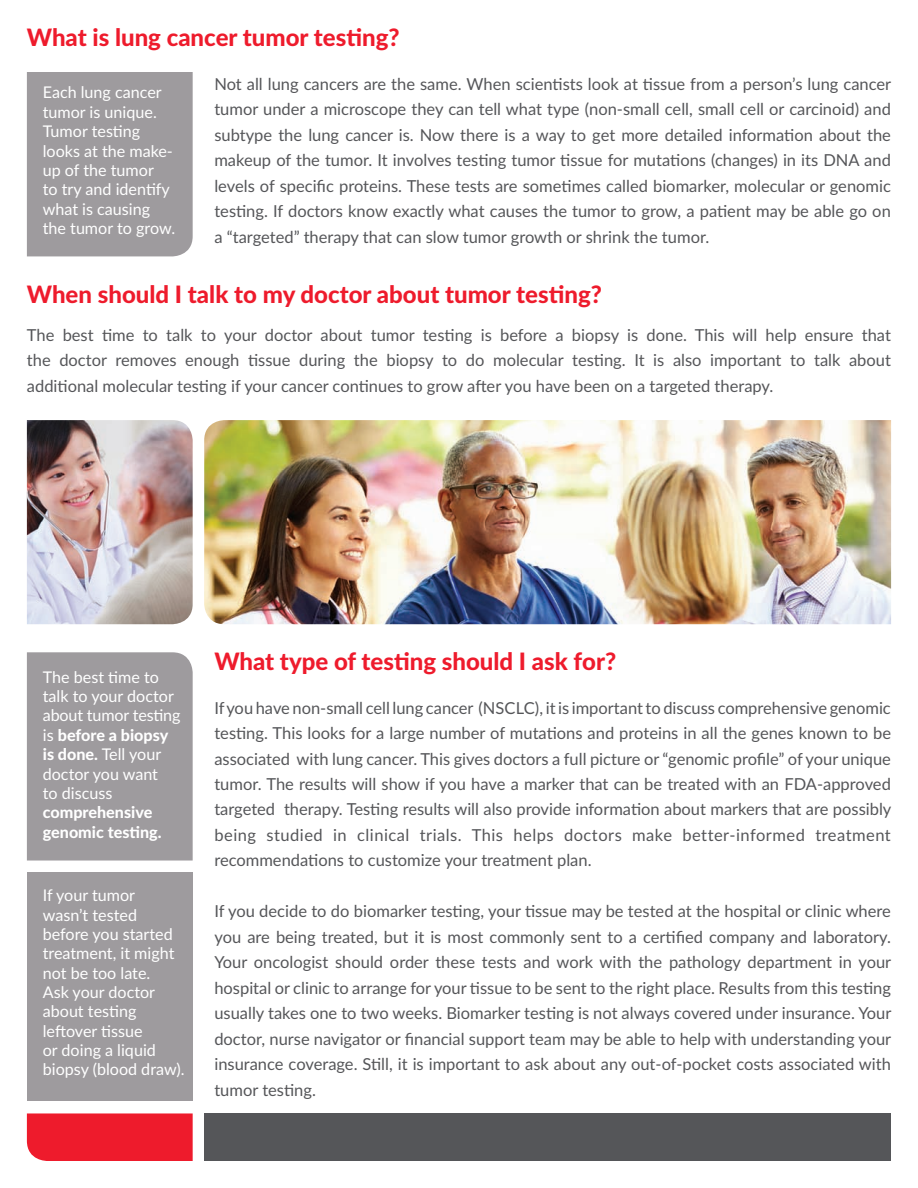
<style>
.page{position:relative;width:918px;height:1188px;background:#fff}
.page>*{position:absolute;margin:0;border:0;box-sizing:border-box;transform-origin:0 0}
.t1{font:800 24px "Lato";color:#ee1b2c}
.t2{font:16.5px/25.5px "Lato";color:#555659;text-align:justify}
.t3{font:16.2px/19.4px "Lato";color:#fff}
.t4{font:800 16.2px/19.4px "Lato";color:#fff}
.s1{font-weight:800}
</style>
<div class="page">
<div style="left:204px;top:1113px;width:687px;height:48px;background:#555659"></div>
<div style="left:27px;top:1113px;width:166px;height:48px;background:#ee1b2c"></div>
<div style="left:27px;top:72px;width:166px;height:184px;background:#9e9b9e"></div>
<div style="left:27px;top:652px;width:166px;height:209px;background:#9e9b9e"></div>
<div style="left:27px;top:872px;width:166px;height:229px;background:#9e9b9e"></div>
<img style="left:27px;top:420px;width:166px;height:204px">
<img style="left:204px;top:420px;width:687px;height:204px">
<h1 class="t1" style="left:27px;top:20px;width:374px">What is lung cancer tumor testing?</h1>
<p class="t2" style="left:214px;top:70px;width:678px">Not all lung cancers are the same. When scientists look at tissue from a person’s lung cancer tumor under a microscope they can tell what type (non-small cell, small cell or carcinoid) and subtype the lung cancer is. Now there is a way to get more detailed information about the makeup of the tumor. It involves testing tumor tissue for mutations (changes) in its DNA and levels of specific proteins. These tests are sometimes called biomarker, molecular or genomic testing. If doctors know exactly what causes the tumor to grow, a patient may be able go on a “targeted” therapy that can slow tumor growth or shrink the tumor.</p>
<h1 class="t1" style="left:27px;top:277px;width:577px">When should I talk to my doctor about tumor testing?</h1>
<p class="t2" style="left:27px;top:321px;width:866px">The best time to talk to your doctor about tumor testing is before a biopsy is done. This will help ensure that the doctor removes enough tissue during the biopsy to do molecular testing. It is also important to talk about additional molecular testing if your cancer continues to grow after you have been on a targeted therapy.</p>
<p class="t3" style="left:43px;top:82px;width:134px">Each lung cancer tumor is unique.<br>Tumor testing looks at the make&shy;up of the tumor<br>to try and identify what is causing the tumor to grow.</p>
<p class="t3" style="left:43px;top:667px;width:139px">The best time to talk to your doctor about tumor testing is <span class="s1">before a biopsy is done.</span> Tell your doctor you want<br>to discuss</p>
<p class="t4" style="left:43px;top:802px;width:120px">comprehensive genomic testing.</p>
<p class="t3" style="left:43px;top:885px;width:143px">If your tumor wasn’t tested before you started treatment, it might not be too late.<br>Ask your doctor about testing leftover tissue<br>or doing a liquid biopsy (blood draw).</p>
<h1 class="t1" style="left:214px;top:643px;width:403px">What type of testing should I ask for?</h1>
<p class="t2" style="left:214px;top:694px;width:679px">If you have non-small cell lung cancer (NSCLC), it is important to discuss comprehensive genomic testing. This looks for a large number of mutations and proteins in all the genes known to be associated with lung cancer. This gives doctors a full picture or “genomic profile” of your unique tumor. The results will show if you have a marker that can be treated with an FDA-approved targeted therapy. Testing results will also provide information about markers that are possibly being studied in clinical trials. This helps doctors make better-informed treatment recommendations to customize your treatment plan.</p>
<p class="t2" style="left:214px;top:898px;width:678px">If you decide to do biomarker testing, your tissue may be tested at the hospital or clinic where you are being treated, but it is most commonly sent to a certified company and laboratory.<br>Your oncologist should order these tests and work with the pathology department in your hospital or clinic to arrange for your tissue to be sent to the right place. Results from this testing usually takes one to two weeks. Biomarker testing is not always covered under insurance. Your doctor, nurse navigator or financial support team may be able to help with understanding your insurance coverage. Still, it is important to ask about any out-of-pocket costs associated with tumor testing.</p>
</div>
